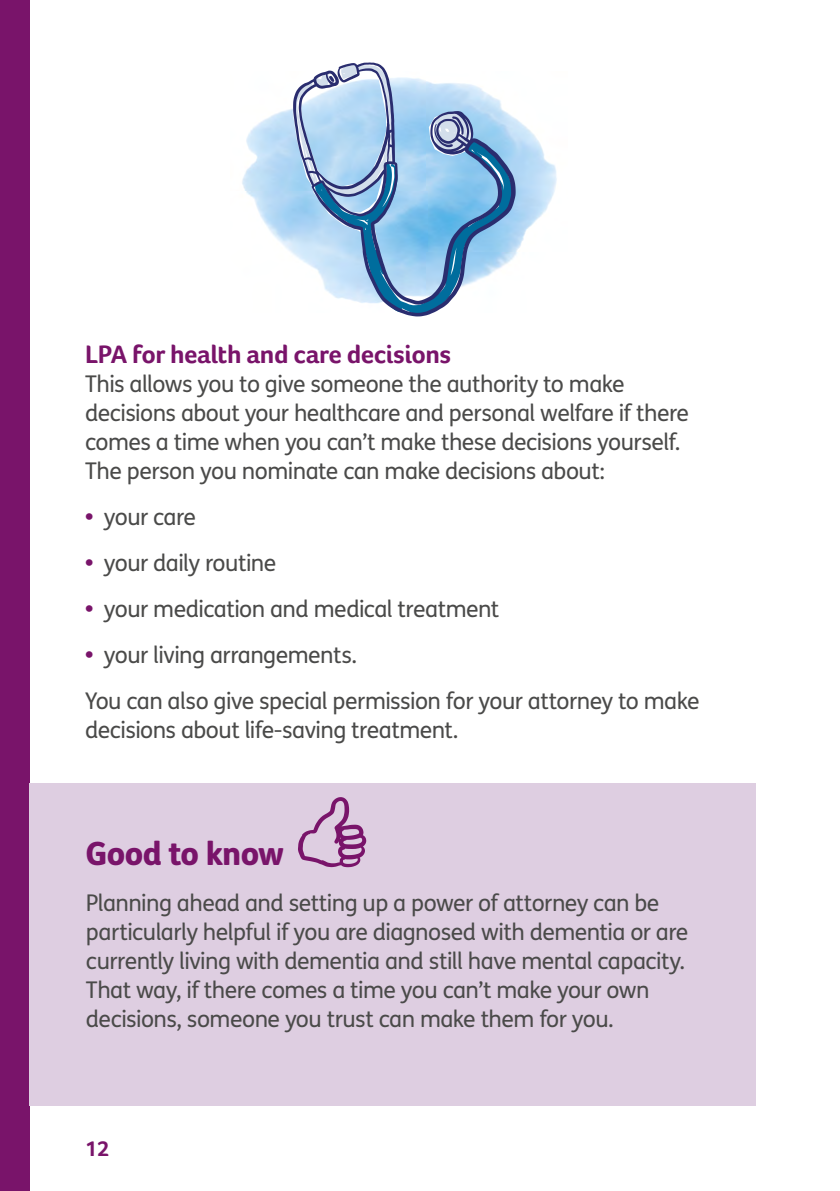
<style>
.page{position:relative;width:840px;height:1191px;background:#fff}
.page>*{position:absolute;margin:0;border:0;box-sizing:border-box;transform-origin:0 0}
.t1{font:800 32px "FS Me";letter-spacing:-.025em;color:#79146a}
.t2{font:700 26px "Foco Age UK";letter-spacing:-.015em;color:#79146a}
.t3{font:23px/29px "FS Me";letter-spacing:-.025em;color:#4a4a49}
.t4{font:700 22px "Foco Age UK";color:#79146a}
.s1{font-weight:800;color:#79146a}
</style>
<div class="page">
<div style="left:0;top:0;width:29px;height:1191px;background:#79146a"></div>
<div style="left:29px;top:783px;width:726px;height:323px;background:#decee1"></div>
<svg style="left:298px;top:797px;width:68px;height:70px"></svg>
<img style="left:242px;top:109px;width:315px;height:147px">
<svg style="left:293px;top:62px;width:222px;height:254px"></svg>
<svg style="left:295px;top:65px;width:217px;height:249px"></svg>
<p class="t2" style="left:85px;top:339px;width:367px">LPA for health and care decisions</p>
<p class="t3" style="left:85px;top:370px;width:605px">This allows you to give someone the authority to make decisions about your healthcare and personal welfare if there comes a time when you can’t make these decisions yourself.<br>The person you nominate can make decisions about:</p>
<p class="t3" style="left:85px;top:503px;width:112px"><span class="s1">•</span> your care</p>
<p class="t3" style="left:85px;top:549px;width:193px"><span class="s1">•</span> your daily routine</p>
<p class="t3" style="left:85px;top:595px;width:415px"><span class="s1">•</span> your medication and medical treatment</p>
<p class="t3" style="left:85px;top:632px;width:615px;line-height:46px"><span class="s1">•</span> your living arrangements.<br>You can also give special permission for your attorney to make</p>
<p class="t3" style="left:85px;top:716px;width:374px">decisions about life-saving treatment.</p>
<h1 class="t1" style="left:86px;top:833px;width:199px">Good to know</h1>
<p class="t3" style="left:86px;top:888px;width:603px">Planning ahead and setting up a power of attorney can be particularly helpful if you are diagnosed with dementia or are currently living with dementia and still have mental capacity.<br>That way, if there comes a time you can’t make your own decisions, someone you trust can make them for you.</p>
<p class="t4" style="left:85px;top:1135px;width:26px">12</p>
</div>
